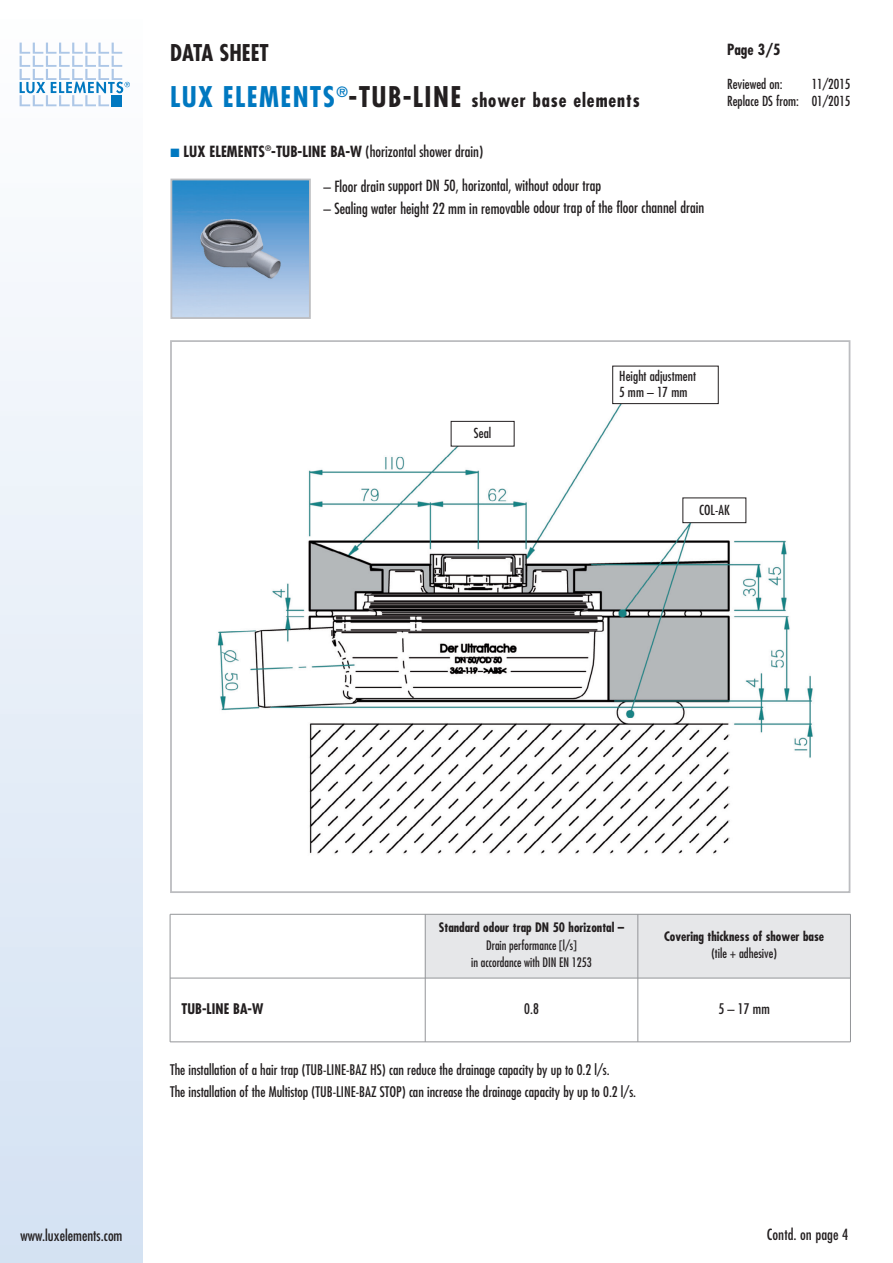
<style>
.page{position:relative;width:893px;height:1263px;background:#fff}
.page>*{position:absolute;margin:0;border:0;box-sizing:border-box;transform-origin:0 0}
.t1{font:700 condensed 22.5px "Futura";color:#231f20}
.t2{font:700 condensed 18.75px "Futura";letter-spacing:.05em;color:#231f20}
.t3{font:condensed 15px "Futura";color:#231f20}
.t4{font:700 condensed 15px "Futura";color:#231f20}
.t5{font:500 condensed 15px "Futura";color:#231f20}
.t6{font:condensed 14.25px/22.2px "Futura";color:#231f20}
.t7{font:700 condensed 14.25px "Futura";color:#231f20}
.t8{font:condensed 13.5px/16.5px "Futura";color:#231f20}
.t9{font:700 condensed 12.75px "Futura";color:#231f20}
.t10{font:condensed 12.75px/17.2px "Futura";color:#231f20;text-align:center;scale:.95 1}
.t11{font:condensed 12.75px "Futura";color:#231f20}
.s1{font-size:27.75px;color:#0078c0}
.s2{font-size:27.75px}
.s3{color:#0078c0}
.s4{font-weight:400}
</style>
<div class="page">
<div style="left:638px;top:914px;width:212px;height:64px;background:#e6e7e9"></div>
<div style="left:425px;top:914px;width:213px;height:64px;background:#e6e7e9"></div>
<div style="left:0;top:0;width:142px;height:1263px;background:linear-gradient(to bottom,#fefefe,#d4e1f3)"></div>
<svg style="left:20px;top:43px;width:110px;height:63px"></svg>
<img style="left:173px;top:182px;width:135px;height:134px">
<div style="left:170px;top:179px;width:141px;height:140px;border:2px solid #bcbdc0"></div>
<img style="left:217px;top:365px;width:596px;height:490px">
<div style="left:683px;top:498px;width:63px;height:25px;background:#fff"></div>
<div style="left:682px;top:497px;width:64px;height:26px;border:1px solid #231f20"></div>
<div style="left:451px;top:421px;width:63px;height:25px;background:#fff"></div>
<div style="left:451px;top:421px;width:63px;height:25px;border:1px solid #231f20"></div>
<div style="left:613px;top:366px;width:105px;height:38px;background:#fff"></div>
<div style="left:612px;top:366px;width:107px;height:38px;border:1px solid #231f20"></div>
<hr style="left:170px;top:914px;width:680px;height:1px;background:#939598">
<hr style="left:170px;top:978px;width:680px;height:1px;background:#939598">
<hr style="left:170px;top:1041px;width:680px;height:1px;background:#939598">
<hr style="left:170px;top:914px;width:1px;height:128px;background:#939598">
<hr style="left:425px;top:914px;width:1px;height:128px;background:#939598">
<hr style="left:637px;top:914px;width:1px;height:128px;background:#939598">
<hr style="left:850px;top:914px;width:1px;height:128px;background:#939598">
<h1 class="t1" style="left:170px;top:42px;width:100px">DATA SHEET</h1>
<p class="t4" style="left:727px;top:43px;width:55px">Page 3/5</p>
<p class="t8" style="left:727px;top:77px;width:57px">Reviewed on:</p>
<p class="t8" style="left:727px;top:76px;width:125px;line-height:17.2px;text-align:right">11/2015<br>Replace DS from: 01/2015</p>
<h2 class="t2" style="left:170px;top:92px;width:471px"><span class="s1">LUX ELEMENTS</span><sup>®</sup><span class="s2">-TUB-LINE</span> shower base elements</h2>
<p class="t4" style="left:170px;top:145px;width:314px"><span class="s3">■</span> LUX ELEMENTS<sup>®</sup>-TUB-LINE BA-W <span class="s4">(horizontal shower drain)</span></p>
<p class="t3" style="left:323px;top:179px;width:279px">– Floor drain support DN 50, horizontal, without odour trap</p>
<p class="t3" style="left:324px;top:201px;width:382px">– Sealing water height 22 mm in removable odour trap of the floor channel drain</p>
<p class="t7" style="left:182px;top:1003px;width:83px">TUB-LINE BA-W</p>
<p class="t8" style="left:474px;top:426px;width:19px">Seal</p>
<p class="t8" style="left:619px;top:368px;width:78px">Height adjustment<br>5 mm – 17 mm</p>
<p class="t8" style="left:699px;top:502px;width:32px">COL-AK</p>
<p class="t9" style="left:439px;top:922px;width:187px">Standard odour trap DN 50 horizontal –</p>
<p class="t10" style="left:471px;top:937px;width:128px">Drain performance [l/s]<br>in accordance with DIN EN 1253</p>
<p class="t6" style="left:524px;top:998px;width:16px">0.8</p>
<p class="t6" style="left:719px;top:998px;width:53px">5 – 17 mm</p>
<p class="t9" style="left:664px;top:931px;width:162px">Covering thickness of shower base</p>
<p class="t11" style="left:711px;top:948px;width:67px">(tile + adhesive)</p>
<p class="t6" style="left:170px;top:1059px;width:468px">The installation of a hair trap (TUB-LINE-BAZ HS) can reduce the drainage capacity by up to 0.2 l/s.<br>The installation of the Multistop (TUB-LINE-BAZ STOP) can increase the drainage capacity by up to 0.2 l/s.</p>
<p class="t3" style="left:21px;top:1228px;width:103px">www.luxelements.com</p>
<p class="t5" style="left:767px;top:1226px;width:83px">Contd. on page 4</p>
</div>
